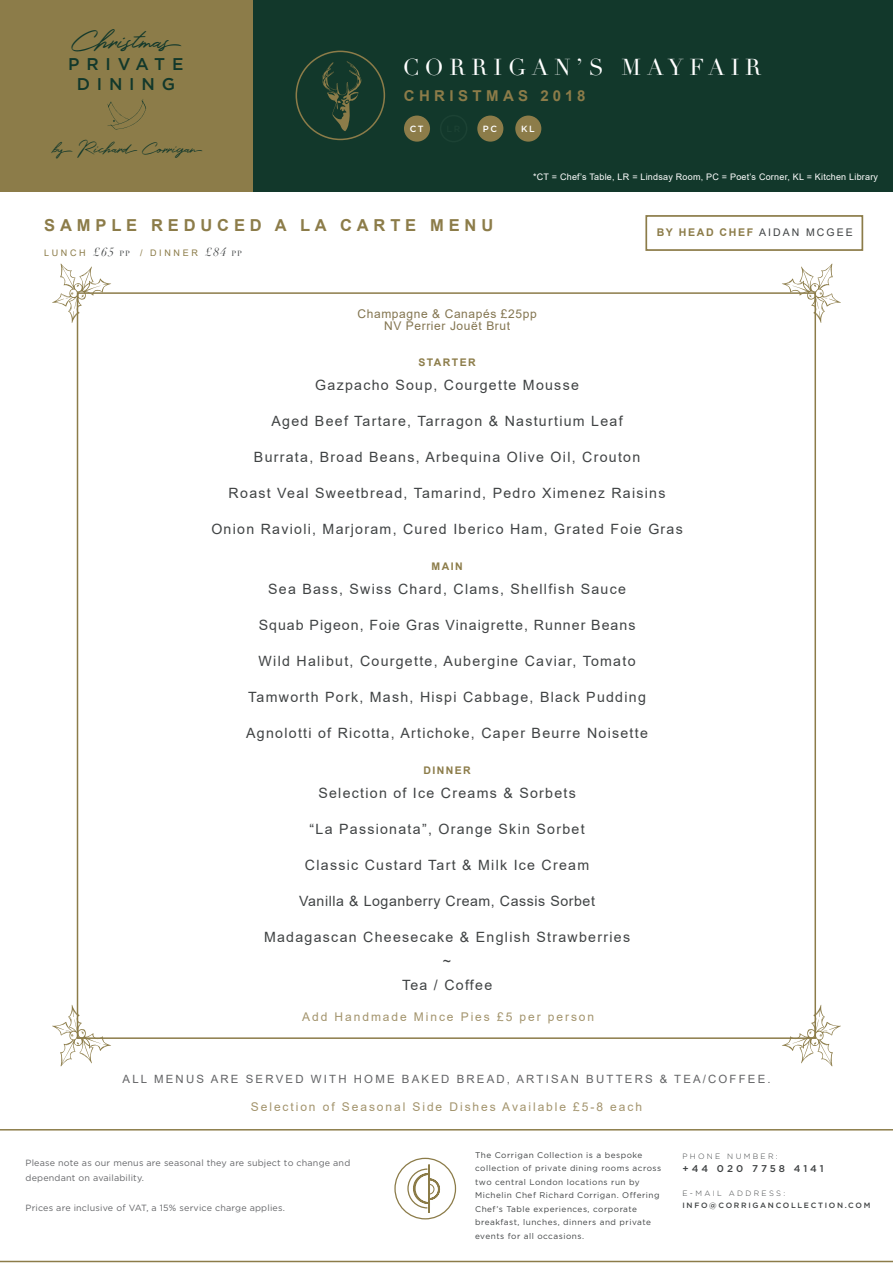
<style>
.page{position:relative;width:893px;height:1263px;background:#fff}
.page>*{position:absolute;margin:0;border:0;box-sizing:border-box;transform-origin:0 0}
.t1{font:32.4px "Holland";color:#12382b}
.t2{font:22.5px "Didot";letter-spacing:.26em;color:#fff}
.t3{font:18.75px "Holland";color:#12382b}
.t4{font:500 16.95px "Gotham";letter-spacing:.4em;color:#12382b}
.t5{font:700 16.5px "Arial";letter-spacing:.295em;color:#8c7c49}
.t6{font:700 15px "Arial";letter-spacing:.295em;color:#8c7c49}
.Paragraph_Style_6{font:14.1px "Arial";letter-spacing:.09em;color:#404344}
.Paragraph_Style_6-2{font:14.1px "Arial";letter-spacing:.07em;color:#404344}
.Paragraph_Style_6-3{font:14.1px "Arial";letter-spacing:.04em;color:#404344}
.Paragraph_Style_2{font:14.1px "Arial";letter-spacing:.09em;color:#404344}
.t7{font:12px "Arial";letter-spacing:.16em;color:#a3946d}
.Paragraph_Style_2-2{font:12px/12px "Arial";letter-spacing:.05em;color:#837550;text-align:center}
.t8{font:11.4px "Arial";letter-spacing:.195em;color:#636466}
.t9{font:700 10.65px "Arial";letter-spacing:.155em;color:#8c7c49}
.Paragraph_Style_6-4{font:700 10.5px "Arial";letter-spacing:.13em;color:#8c7c49}
.Paragraph_Style_2-3{font:700 10.5px "Arial";letter-spacing:.13em;color:#8c7c49}
.t10{font:500 9.9px "Gotham";letter-spacing:.3em;color:#404344}
.t11{font:9px/15px "Gotham";letter-spacing:.02em;color:#656669}
.t12{font:9px "Arial";letter-spacing:.025em;color:#fff}
.t13{font:9px "Arial";letter-spacing:.295em;color:#8c7c49}
.t14{font:500 9px "Gotham";color:#fff}
.t15{font:8.25px/13.5px "Gotham";letter-spacing:.06em;color:#404344}
.t16{font:500 7.65px/12px "Gotham";letter-spacing:.22em;color:#404344}
.t17{font:300 7.65px "Gotham";letter-spacing:.3em;color:#404344}
.s1{font-family:"Didot";font-style:italic;font-size:12px;color:#404344}
.s2{font-family:"Didot";font-size:7.5px;color:#404344}
.s3{font-weight:400;font-size:10.5px;color:#404344}
.s4{font-weight:300}
</style>
<div class="page">
<div style="left:0;top:0;width:253px;height:191px;background:#8c7c49"></div>
<div style="left:253px;top:0;width:640px;height:191px;background:#12382b"></div>
<div style="left:296px;top:51px;width:89px;height:89px;border:2px solid #8c7c49;border-radius:50%"></div>
<svg style="left:322px;top:61px;width:39px;height:70px"></svg>
<div style="left:645px;top:215px;width:218px;height:36px;border:2px solid #8c7c49"></div>
<div style="left:404px;top:116px;width:26px;height:26px;background:#8c7c49;border-radius:50%"></div>
<div style="left:440px;top:115px;width:27px;height:27px;border:2px solid #1c4234;border-radius:50%"></div>
<div style="left:477px;top:116px;width:26px;height:26px;background:#8c7c49;border-radius:50%"></div>
<div style="left:515px;top:116px;width:26px;height:26px;background:#8c7c49;border-radius:50%"></div>
<svg style="left:0;top:1129px;width:893px;height:133px"></svg>
<svg style="left:52px;top:264px;width:59px;height:59px"></svg>
<svg style="left:782px;top:264px;width:59px;height:59px"></svg>
<svg style="left:782px;top:1005px;width:59px;height:61px"></svg>
<svg style="left:52px;top:1005px;width:59px;height:61px"></svg>
<svg style="left:107px;top:99px;width:39px;height:31px"></svg>
<p class="t1" style="left:72px;top:16px;width:117px">Christmas</p>
<p class="t4" style="left:68px;top:53px;width:117px">PRIVATE</p>
<p class="t4" style="left:77px;top:73px;width:100px">DINING</p>
<p class="t3" style="left:53px;top:134px;width:150px">by Richard Corrigan</p>
<p class="t2" style="left:403px;top:54px;width:360px">CORRIGAN’S MAYFAIR</p>
<p class="t6" style="left:404px;top:85px;width:183px">CHRISTMAS 2018</p>
<p class="t14" style="left:410px;top:123px;width:16px">CT</p>
<p class="t14" style="left:483px;top:123px;width:16px">PC</p>
<p class="t14" style="left:521px;top:123px;width:15px">KL</p>
<p class="t12" style="left:533px;top:170px;width:346px">*CT = Chef’s Table, LR = Lindsay Room, PC = Poet’s Corner, KL = Kitchen Library</p>
<p class="t5" style="left:44px;top:214px;width:451px">SAMPLE REDUCED A LA CARTE MENU</p>
<p class="t13" style="left:44px;top:247px;width:200px">LUNCH <span class="s1">£65</span> <span class="s2">PP</span> / DINNER <span class="s1">£84</span> <span class="s2">PP</span></p>
<p class="t9" style="left:657px;top:225px;width:198px">BY HEAD CHEF <span class="s3">AIDAN MCGEE</span></p>
<p class="Paragraph_Style_2-2" style="left:357px;top:307px;width:181px">Champagne &amp; Canapés £25pp<br>NV Perrier Jouët Brut</p>
<p class="Paragraph_Style_2-3" style="left:419px;top:355px;width:58px">STARTER</p>
<p class="Paragraph_Style_2" style="left:315px;top:375px;width:265px">Gazpacho Soup, Courgette Mousse</p>
<p class="Paragraph_Style_6" style="left:272px;top:411px;width:353px">Aged Beef Tartare, Tarragon &amp; Nasturtium Leaf</p>
<p class="Paragraph_Style_6" style="left:254px;top:447px;width:388px">Burrata, Broad Beans, Arbequina Olive Oil, Crouton</p>
<p class="Paragraph_Style_6" style="left:229px;top:483px;width:438px">Roast Veal Sweetbread, Tamarind, Pedro Ximenez Raisins</p>
<p class="Paragraph_Style_6" style="left:211px;top:519px;width:473px">Onion Ravioli, Marjoram, Cured Iberico Ham, Grated Foie Gras</p>
<p class="Paragraph_Style_6-4" style="left:432px;top:559px;width:32px">MAIN</p>
<p class="Paragraph_Style_6" style="left:268px;top:579px;width:359px">Sea Bass, Swiss Chard, Clams, Shellfish Sauce</p>
<p class="Paragraph_Style_6-2" style="left:259px;top:615px;width:378px">Squab Pigeon, Foie Gras Vinaigrette, Runner Beans</p>
<p class="Paragraph_Style_6" style="left:259px;top:651px;width:378px">Wild Halibut, Courgette, Aubergine Caviar, Tomato</p>
<p class="Paragraph_Style_6" style="left:248px;top:687px;width:399px">Tamworth Pork, Mash, Hispi Cabbage, Black Pudding</p>
<p class="Paragraph_Style_6" style="left:246px;top:723px;width:403px">Agnolotti of Ricotta, Artichoke, Caper Beurre Noisette</p>
<p class="Paragraph_Style_6-4" style="left:424px;top:763px;width:49px">DINNER</p>
<p class="Paragraph_Style_6" style="left:318px;top:783px;width:259px">Selection of Ice Creams &amp; Sorbets</p>
<p class="Paragraph_Style_6" style="left:310px;top:819px;width:277px">“La Passionata”, Orange Skin Sorbet</p>
<p class="Paragraph_Style_6" style="left:305px;top:855px;width:286px">Classic Custard Tart &amp; Milk Ice Cream</p>
<p class="Paragraph_Style_6-3" style="left:299px;top:891px;width:297px">Vanilla &amp; Loganberry Cream, Cassis Sorbet</p>
<p class="Paragraph_Style_6" style="left:264px;top:927px;width:368px">Madagascan Cheesecake &amp; English Strawberries</p>
<p class="Paragraph_Style_6" style="left:443px;top:951px;width:10px">~</p>
<p class="Paragraph_Style_6" style="left:402px;top:975px;width:92px">Tea / Coffee</p>
<p class="t7" style="left:302px;top:1008px;width:293px">Add Handmade Mince Pies £5 per person</p>
<p class="t8" style="left:123px;top:1071px;width:649px">ALL MENUS ARE SERVED WITH HOME BAKED BREAD, ARTISAN BUTTERS &amp; TEA/COFFEE.</p>
<p class="t7" style="left:251px;top:1098px;width:393px">Selection of Seasonal Side Dishes Available £5-8 each</p>
<p class="t11" style="left:26px;top:1155px;width:326px">Please note as our menus are seasonal they are subject to change and dependant on availability.</p>
<p class="t11" style="left:26px;top:1200px;width:261px">Prices are inclusive of VAT, a 15% service charge applies.</p>
<p class="t15" style="left:475px;top:1148px;width:188px">The Corrigan Collection is a bespoke collection of private dining rooms across two central London locations run by Michelin Chef Richard Corrigan. Offering Chef’s Table experiences, corporate breakfast, lunches, dinners and private events for all occasions.</p>
<p class="t17" style="left:682px;top:1152px;width:97px">PHONE NUMBER:</p>
<p class="t10" style="left:682px;top:1161px;width:143px">+44 020 7758 4141</p>
<p class="t16" style="left:682px;top:1187px;width:189px"><span class="s4">E-MAIL ADDRESS:<br></span>INFO@CORRIGANCOLLECTION.COM</p>
</div>
